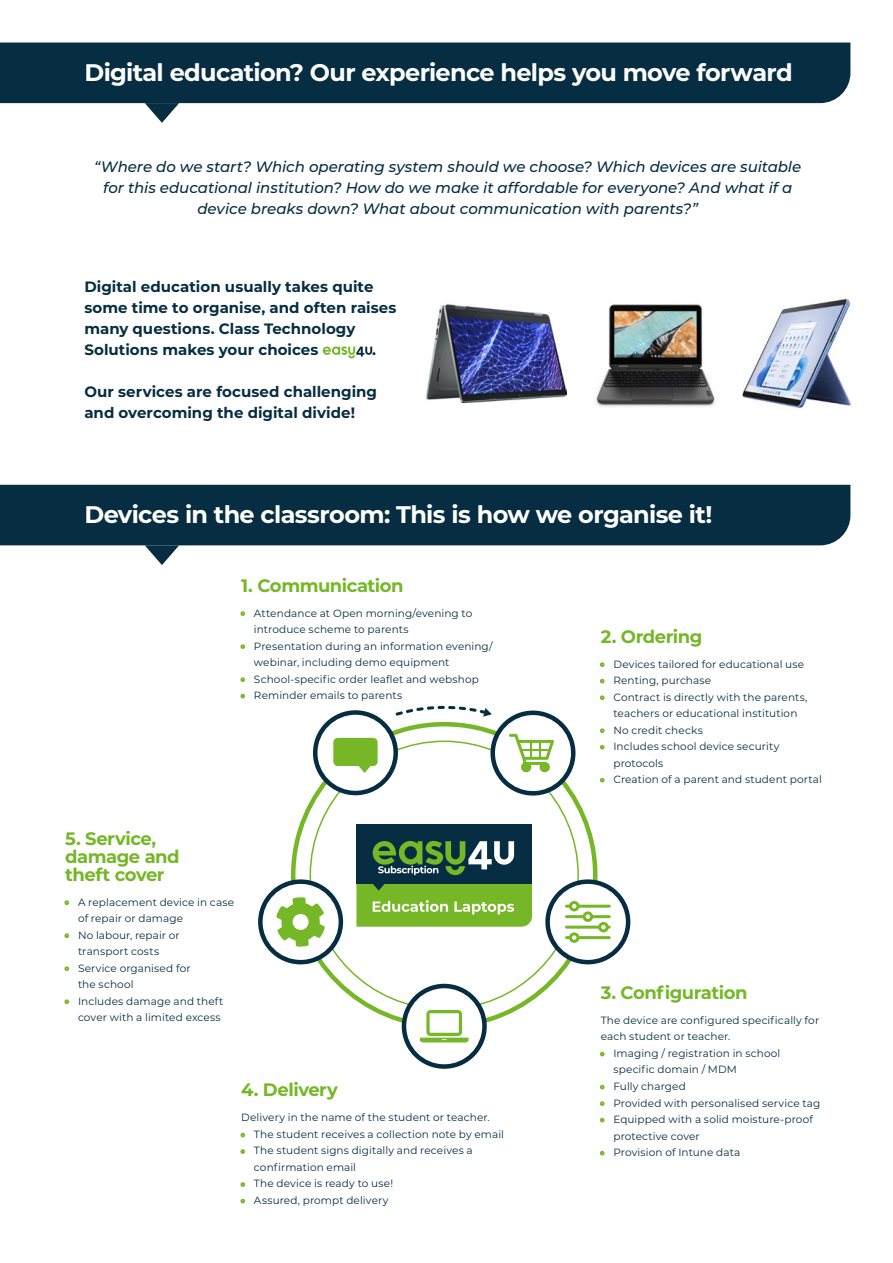
<style>
.page{position:relative;width:893px;height:1263px;background:#fff}
.page>*{position:absolute;margin:0;border:0;box-sizing:border-box;transform-origin:0 0}
.t1{font:700 24px "Montserrat";letter-spacing:-.03em;color:#fff}
.t2{font:700 18px/18px "Montserrat";letter-spacing:-.025em;color:#75b726}
.t3{font:italic 500 15px/21px "Montserrat";letter-spacing:-.005em;color:#062d42;text-align:center}
.t4{font:700 15px/21px "Montserrat";color:#062d42}
.t5{font:10.5px/16.5px "Montserrat";letter-spacing:.01em;color:#062d42}
.s1{color:#75b726}
</style>
<div class="page">
<div style="left:0;top:43px;width:850px;height:60px;background:#062d42"></div>
<div style="left:0;top:485px;width:850px;height:60px;background:#062d42"></div>
<svg style="left:145px;top:103px;width:34px;height:20px"></svg>
<svg style="left:145px;top:545px;width:34px;height:20px"></svg>
<img style="left:426px;top:304px;width:140px;height:100px">
<img style="left:595px;top:298px;width:256px;height:111px">
<svg style="left:323px;top:346px;width:49px;height:13px"></svg>
<svg style="left:291px;top:747px;width:306px;height:281px"></svg>
<svg style="left:313px;top:706px;width:262px;height:89px"></svg>
<div style="left:540px;top:762px;width:10px;height:10px;background:#75b726;border-radius:50%"></div>
<div style="left:521px;top:762px;width:10px;height:10px;background:#75b726;border-radius:50%"></div>
<svg style="left:545px;top:879px;width:85px;height:85px"></svg>
<svg style="left:402px;top:984px;width:85px;height:85px"></svg>
<svg style="left:258px;top:879px;width:85px;height:85px"></svg>
<div style="left:356px;top:824px;width:176px;height:60px;background:#062d42"></div>
<svg style="left:356px;top:884px;width:176px;height:43px;background:#81bd3b"></svg>
<svg style="left:373px;top:840px;width:141px;height:35px"></svg>
<h1 class="t1" style="left:84px;top:55px;width:710px">Digital education? Our experience helps you move forward</h1>
<p class="t3" style="left:94px;top:156px;width:708px">“Where do we start? Which operating system should we choose? Which devices are suitable for this educational institution? How do we make it affordable for everyone? And what if a device breaks down? What about communication with parents?”</p>
<h3 class="t4" style="left:84px;top:275px;width:314px">Digital education usually takes quite some time to organise, and often raises many questions. Class Technology Solutions makes your choices</h3>
<h3 class="t4" style="left:372px;top:338px;width:5px">.</h3>
<h3 class="t4" style="left:84px;top:380px;width:294px">Our services are focused challenging and overcoming the digital divide!</h3>
<h1 class="t1" style="left:84px;top:498px;width:630px">Devices in the classroom: This is how we organise it!</h1>
<h2 class="t2" style="left:241px;top:575px;width:164px">1. Communication</h2>
<p class="t5" style="left:254px;top:604px;width:220px;text-indent:-13px"><span class="s1">•</span> Attendance at Open morning/evening to introduce scheme to parents</p>
<p class="t5" style="left:254px;top:637px;width:240px;text-indent:-13px"><span class="s1">•</span> Presentation during an information evening/ webinar, including demo equipment</p>
<p class="t5" style="left:241px;top:670px;width:239px"><span class="s1">•</span> School-specific order leaflet and webshop</p>
<p class="t5" style="left:241px;top:687px;width:162px"><span class="s1">•</span> Reminder emails to parents</p>
<h2 class="t2" style="left:65px;top:828px;width:116px">5. Service, damage and theft cover</h2>
<p class="t5" style="left:78px;top:893px;width:158px;text-indent:-13px"><span class="s1">•</span> A replacement device in case of repair or damage</p>
<p class="t5" style="left:78px;top:926px;width:103px;text-indent:-13px"><span class="s1">•</span> No labour, repair or transport costs</p>
<p class="t5" style="left:78px;top:959px;width:114px;text-indent:-13px"><span class="s1">•</span> Service organised for the school</p>
<p class="t5" style="left:65px;top:992px;width:160px;text-align:right"><span class="s1">•</span> Includes damage and theft cover with a limited excess</p>
<h2 class="t2" style="left:241px;top:1080px;width:98px">4. Delivery</h2>
<p class="t5" style="left:241px;top:1109px;width:250px">Delivery in the name of the student or teacher.</p>
<p class="t5" style="left:241px;top:1125px;width:264px"><span class="s1">•</span> The student receives a collection note by email</p>
<p class="t5" style="left:254px;top:1142px;width:220px;text-indent:-13px"><span class="s1">•</span> The student signs digitally and receives a confirmation email</p>
<p class="t5" style="left:241px;top:1175px;width:153px"><span class="s1">•</span> The device is ready to use!</p>
<p class="t5" style="left:241px;top:1191px;width:149px"><span class="s1">•</span> Assured, prompt delivery</p>
<h2 class="t2" style="left:601px;top:626px;width:103px">2. Ordering</h2>
<p class="t5" style="left:601px;top:655px;width:205px"><span class="s1">•</span> Devices tailored for educational use</p>
<p class="t5" style="left:601px;top:672px;width:112px"><span class="s1">•</span> Renting, purchase</p>
<p class="t5" style="left:601px;top:688px;width:208px;text-align:center"><span class="s1">•</span> Contract is directly with the parents, teachers or educational institution</p>
<p class="t5" style="left:601px;top:721px;width:104px"><span class="s1">•</span> No credit checks</p>
<p class="t5" style="left:613px;top:738px;width:167px;text-indent:-13px"><span class="s1">•</span> Includes school device security protocols</p>
<p class="t5" style="left:601px;top:771px;width:223px"><span class="s1">•</span> Creation of a parent and student portal</p>
<h2 class="t2" style="left:601px;top:983px;width:148px">3. Configuration</h2>
<p class="t5" style="left:601px;top:1012px;width:220px">The device are configured specifically for each student or teacher.</p>
<p class="t5" style="left:613px;top:1045px;width:169px;text-indent:-13px"><span class="s1">•</span> Imaging / registration in school specific domain / MDM</p>
<p class="t5" style="left:601px;top:1078px;width:87px"><span class="s1">•</span> Fully charged</p>
<p class="t5" style="left:601px;top:1094px;width:221px"><span class="s1">•</span> Provided with personalised service tag</p>
<p class="t5" style="left:613px;top:1111px;width:201px;text-indent:-13px"><span class="s1">•</span> Equipped with a solid moisture-proof protective cover</p>
<p class="t5" style="left:601px;top:1144px;width:141px"><span class="s1">•</span> Provision of Intune data</p>
</div>
